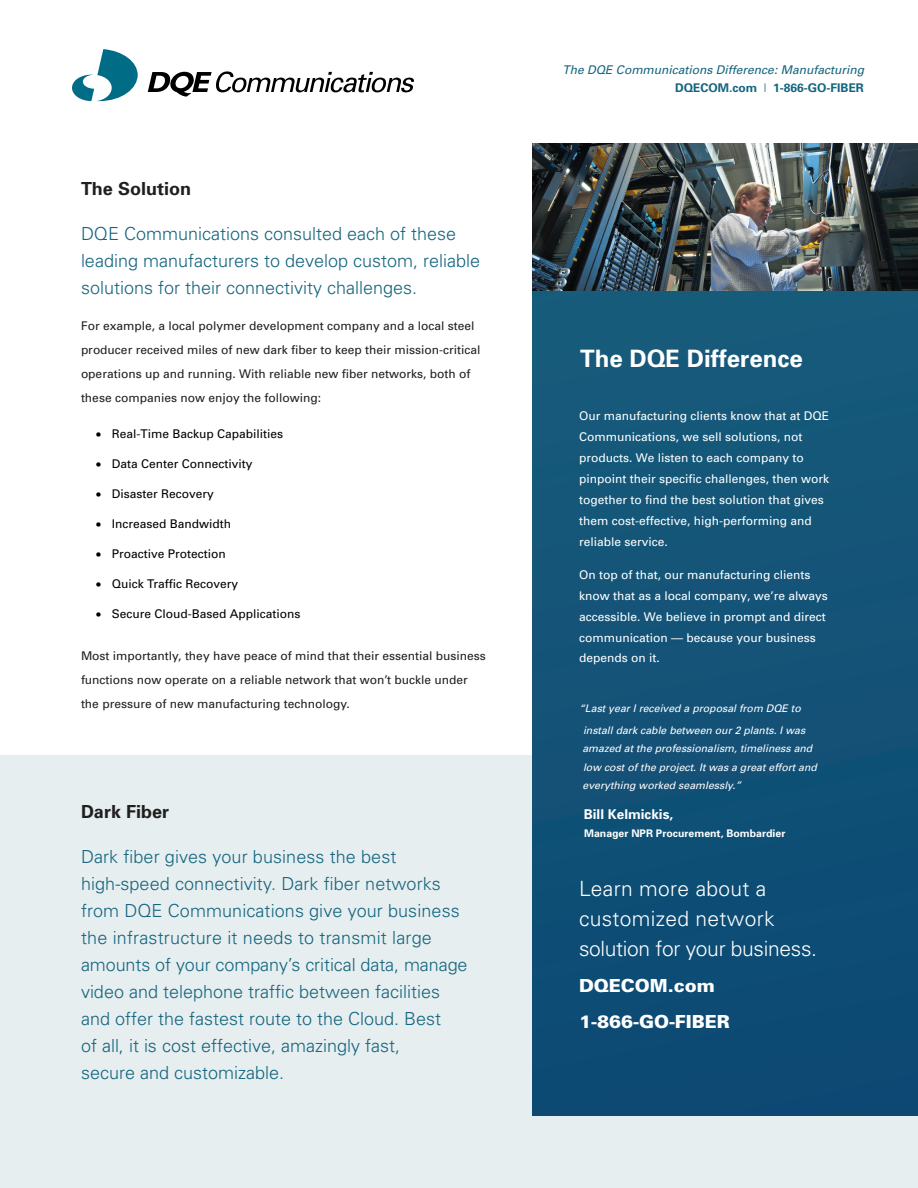
<style>
.page{position:relative;width:918px;height:1188px;background:#fff}
.page>*{position:absolute;margin:0;border:0;box-sizing:border-box;transform-origin:0 0}
.Section_Header{font:700 24px "Univers";color:#fff}
.Body_Intro_Text{font:300 21px/30px "Univers";letter-spacing:.015em;color:#fff}
.Body_Intro_Text-2{font:300 18px/27px "Univers";color:#14657f}
.Body_Intro_Text-3{font:900 18px/36px "Univers";color:#fff}
.Section_Header-2{font:700 18px "Univers";color:#201f1f}
.Body_Paragraph{font:700 13.5px "Univers";color:#fff}
.Body_Paragraph-2{font:12px/21px "Univers";color:#fff}
.Body_Paragraph-3{font:12px/24px "Univers";color:#201f1f}
.t1{font:12px "Univers";color:#000}
.t2{font:italic 12px "Univers";color:#14657f}
.t3{font:700 12px "Univers";color:#14657f}
.Body_Paragraph-4{font:italic 10.5px/21.3px "Univers";color:#fff;text-align:center}
.Body_Paragraph-5{font:700 10.5px "Univers";color:#fff}
.s1{font-weight:300}
</style>
<div class="page">
<div style="left:0;top:756px;width:918px;height:432px;background:#e7eeef"></div>
<img style="left:532px;top:144px;width:386px;height:148px">
<svg style="left:72px;top:49px;width:66px;height:52px"></svg>
<svg style="left:148px;top:71px;width:266px;height:26px"></svg>
<div style="left:532px;top:292px;width:386px;height:824px;background:#145177"></div>
<p class="Section_Header-2" style="left:81px;top:177px;width:112px">The Solution</p>
<p class="Body_Intro_Text-2" style="left:81px;top:219px;width:401px">DQE Communications consulted each of these leading manufacturers to develop custom, reliable solutions for their connectivity challenges.</p>
<p class="Body_Paragraph-3" style="left:81px;top:313px;width:401px">For example, a local polymer development company and a local steel producer received miles of new dark fiber to keep their mission-critical operations up and running. With reliable new fiber networks, both of these companies now enjoy the following:</p>
<p class="t1" style="left:96px;top:426px;width:189px">• Real-Time Backup Capabilities</p>
<p class="t1" style="left:96px;top:456px;width:158px">• Data Center Connectivity</p>
<p class="t1" style="left:96px;top:486px;width:120px">• Disaster Recovery</p>
<p class="t1" style="left:96px;top:516px;width:137px">• Increased Bandwidth</p>
<p class="t1" style="left:96px;top:546px;width:132px">• Proactive Protection</p>
<p class="t1" style="left:96px;top:576px;width:144px">• Quick Traffic Recovery</p>
<p class="t1" style="left:96px;top:606px;width:206px">• Secure Cloud-Based Applications</p>
<p class="Body_Paragraph-3" style="left:81px;top:643px;width:406px">Most importantly, they have peace of mind that their essential business functions now operate on a reliable network that won’t buckle under the pressure of new manufacturing technology.</p>
<p class="Section_Header-2" style="left:81px;top:801px;width:90px">Dark Fiber</p>
<p class="Body_Intro_Text-2" style="left:81px;top:843px;width:388px">Dark fiber gives your business the best high-speed connectivity. Dark fiber networks from DQE Communications give your business the infrastructure it needs to transmit large amounts of your company’s critical data, manage video and telephone traffic between facilities and offer the fastest route to the Cloud. Best<br>of all, it is cost effective, amazingly fast,<br>secure and customizable.</p>
<p class="t2" style="left:563px;top:62px;width:303px">The DQE Communications Difference: Manufacturing</p>
<p class="t3" style="left:675px;top:80px;width:190px">DQECOM.com <span class="s1">|</span> 1-866-GO-FIBER</p>
<p class="Section_Header" style="left:580px;top:343px;width:224px">The DQE Difference</p>
<p class="Body_Paragraph-2" style="left:579px;top:405px;width:252px">Our manufacturing clients know that at DQE Communications, we sell solutions, not products. We listen to each company to pinpoint their specific challenges, then work together to find the best solution that gives them cost-effective, high-performing and reliable service.</p>
<p class="Body_Paragraph-2" style="left:579px;top:564px;width:250px">On top of that, our manufacturing clients know that as a local company, we’re always accessible. We believe in prompt and direct communication — because your business depends on it.</p>
<p class="Body_Paragraph-4" style="left:579px;top:698px;width:228px">“Last year I received a proposal from DQE to install dark cable between our 2 plants. I was</p>
<p class="Body_Paragraph-4" style="left:582px;top:738px;width:236px;line-height:19.2px;text-align:left">amazed at the professionalism, timeliness and low cost of the project. It was a great effort and</p>
<p class="Body_Paragraph-4" style="left:583px;top:774px;width:160px">everything worked seamlessly.”</p>
<p class="Body_Paragraph" style="left:584px;top:805px;width:91px">Bill Kelmickis,</p>
<p class="Body_Paragraph-5" style="left:584px;top:826px;width:203px">Manager NPR Procurement, Bombardier</p>
<p class="Body_Intro_Text" style="left:579px;top:873px;width:240px">Learn more about a customized network solution for your business.</p>
<p class="Body_Intro_Text-3" style="left:579px;top:967px;width:152px">DQECOM.com<br>1-866-GO-FIBER</p>
</div>
